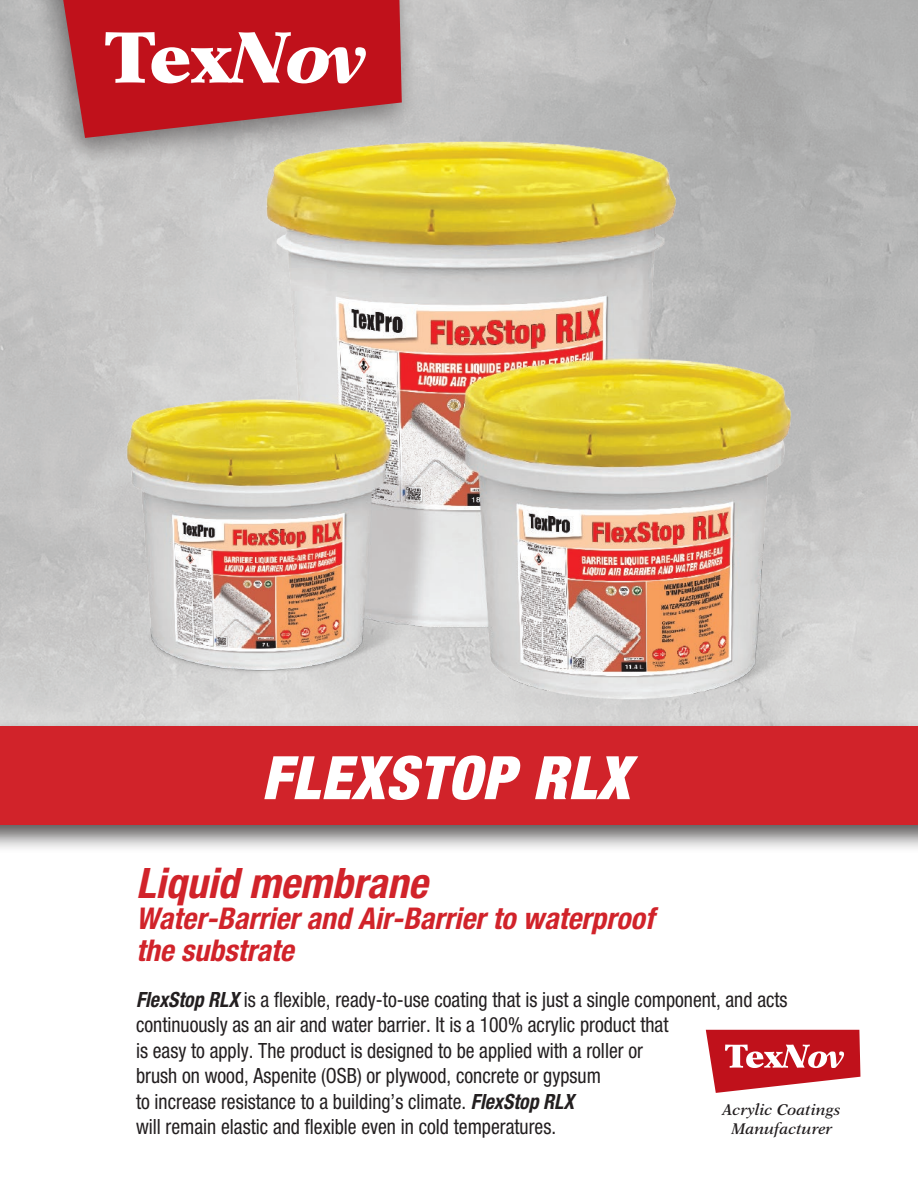
<style>
.page{position:relative;width:918px;height:1188px;background:#fff}
.page>*{position:absolute;margin:0;border:0;box-sizing:border-box;transform-origin:0 0}
.t1{font:italic 900 condensed 60px "Helvetica Neue";letter-spacing:.02em;color:#fff}
.Titre_C1{font:italic 700 condensed 42px "Helvetica Neue";color:#d1232a}
.Titre_C1-2{font:italic 700 condensed 30px/31.5px "Helvetica Neue";color:#d1232a}
.Texte_C1{font:condensed 21px/25.5px "Helvetica Neue";color:#231f20;scale:.94 1}
.t2{font:italic 600 15.6px "New Aster";color:#231f20}
.s1{font-weight:700;font-style:italic}
</style>
<div class="page">
<div style="left:29px;top:0;width:392px;height:171px;background:#231f20;opacity:.5"></div>
<svg style="left:63px;top:0;width:339px;height:138px;background:#bb1f28"></svg>
<svg style="left:105px;top:32px;width:261px;height:51px"></svg>
<svg style="left:706px;top:1030px;width:154px;height:63px"></svg>
<img style="left:95px;top:119px;width:765px;height:596px">
<div style="left:0;top:718px;width:918px;height:135px;background:#231f20;opacity:.75"></div>
<div style="left:0;top:726px;width:918px;height:98px;background:#d1232a"></div>
<p class="t1" style="left:262px;top:741px;width:369px">FLEXSTOP RLX</p>
<p class="Titre_C1" style="left:136px;top:857px;width:293px">Liquid membrane</p>
<p class="Titre_C1-2" style="left:136px;top:902px;width:519px">Water-Barrier and Air-Barrier to waterproof the substrate</p>
<p class="Texte_C1" style="left:136px;top:986px;width:695px"><span class="s1">FlexStop RLX</span> is a flexible, ready-to-use coating that is just a single component, and acts continuously as an air and water barrier. It is a 100% acrylic product that<br>is easy to apply. The product is designed to be applied with a roller or<br>brush on wood, Aspenite (OSB) or plywood, concrete or gypsum<br>to increase resistance to a building’s climate. <span class="s1">FlexStop RLX<br></span>will remain elastic and flexible even in cold temperatures.</p>
<p class="t2" style="left:723px;top:1100px;width:120px">Acrylic Coatings</p>
<p class="t2" style="left:731px;top:1119px;width:103px">Manufacturer</p>
</div>
